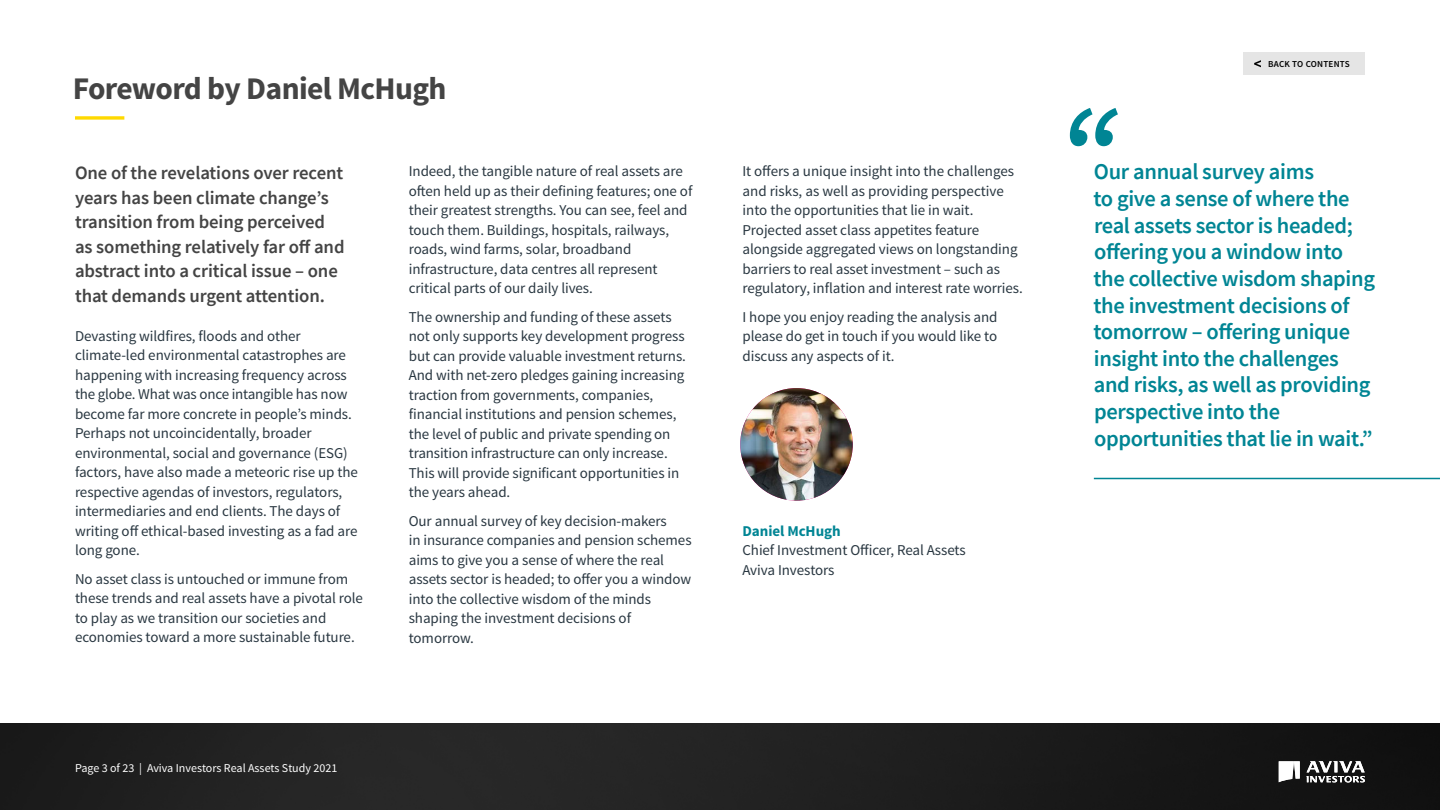
<style>
.page{position:relative;width:1440px;height:810px;background:#fff}
.page>*{position:absolute;margin:0;border:0;box-sizing:border-box;transform-origin:0 0}
.t1{font:700 31.5px "Source Sans Pro";letter-spacing:-.02em;color:#444}
.t2{font:600 22.5px/26.6px "Source Sans Pro";letter-spacing:-.015em;color:#008594}
.t3{font:600 18.75px/24.6px "Source Sans Pro";letter-spacing:-.005em;color:#444}
.t4{font:15px/19.5px "Source Sans Pro";letter-spacing:-.005em;color:#293741}
.t5{font:700 15px "Source Sans Pro";letter-spacing:-.005em;color:#008594}
.t6{font:12px "Source Sans Pro";color:#fff}
.t7{font:600 9.15px "Source Sans Pro";letter-spacing:.025em;color:#000}
</style>
<div class="page">
<img style="left:0;top:724px;width:1440px;height:86px">
<div style="left:1243px;top:52px;width:122px;height:23px;background:#e5e5e5"></div>
<svg style="left:1254px;top:60px;width:7px;height:7px"></svg>
<svg style="left:1306px;top:761px;width:59px;height:22px"></svg>
<svg style="left:1279px;top:761px;width:21px;height:21px"></svg>
<img style="left:740px;top:388px;width:113px;height:113px;border-radius:56px">
<svg style="left:75px;top:116px;width:49px;height:4px"></svg>
<svg style="left:1070px;top:108px;width:48px;height:38px"></svg>
<hr style="left:1094px;top:478px;width:346px;height:1px;background:#008594">
<h1 class="t1" style="left:73px;top:68px;width:375px">Foreword by Daniel McHugh</h1>
<p class="t3" style="left:75px;top:160px;width:271px">One of the revelations over recent years has been climate change’s transition from being perceived as something relatively far off and abstract into a critical issue – one that demands urgent attention.</p>
<p class="t4" style="left:75px;top:326px;width:284px">Devasting wildfires, floods and other climate-led environmental catastrophes are happening with increasing frequency across the globe. What was once intangible has now become far more concrete in people’s minds.<br>Perhaps not uncoincidentally, broader environmental, social and governance (ESG) factors, have also made a meteoric rise up the respective agendas of investors, regulators, intermediaries and end clients. The days of writing off ethical-based investing as a fad are long gone.</p>
<p class="t4" style="left:75px;top:569px;width:290px">No asset class is untouched or immune from these trends and real assets have a pivotal role to play as we transition our societies and economies toward a more sustainable future.</p>
<p class="t4" style="left:409px;top:162px;width:285px">Indeed, the tangible nature of real assets are often held up as their defining features; one of their greatest strengths. You can see, feel and touch them. Buildings, hospitals, railways, roads, wind farms, solar, broadband infrastructure, data centres all represent critical parts of our daily lives.</p>
<p class="t4" style="left:409px;top:307px;width:279px">The ownership and funding of these assets not only supports key development progress but can provide valuable investment returns.<br>And with net-zero pledges gaining increasing traction from governments, companies, financial institutions and pension schemes, the level of public and private spending on transition infrastructure can only increase.<br>This will provide significant opportunities in the years ahead.</p>
<p class="t4" style="left:409px;top:511px;width:284px">Our annual survey of key decision-makers<br>in insurance companies and pension schemes aims to give you a sense of where the real assets sector is headed; to offer you a window into the collective wisdom of the minds shaping the investment decisions of tomorrow.</p>
<p class="t6" style="left:75px;top:761px;width:264px">Page 3 of 23 | Aviva Investors Real Assets Study 2021</p>
<p class="t4" style="left:742px;top:162px;width:282px">It offers a unique insight into the challenges and risks, as well as providing perspective into the opportunities that lie in wait.<br>Projected asset class appetites feature alongside aggregated views on longstanding barriers to real asset investment – such as regulatory, inflation and interest rate worries.</p>
<p class="t4" style="left:742px;top:307px;width:257px;text-align:justify">I hope you enjoy reading the analysis and please do get in touch if you would like to discuss any aspects of it.</p>
<p class="t5" style="left:742px;top:521px;width:100px">Daniel McHugh</p>
<p class="t4" style="left:742px;top:541px;width:225px">Chief Investment Officer, Real Assets<br>Aviva Investors</p>
<p class="t7" style="left:1268px;top:58px;width:83px">BACK TO CONTENTS</p>
<p class="t2" style="left:1093px;top:158px;width:283px">Our annual survey aims<br>to give a sense of where the real assets sector is headed; offering you a window into the collective wisdom shaping the investment decisions of tomorrow – offering unique insight into the challenges and risks, as well as providing perspective into the opportunities that lie in wait.”</p>
</div>
